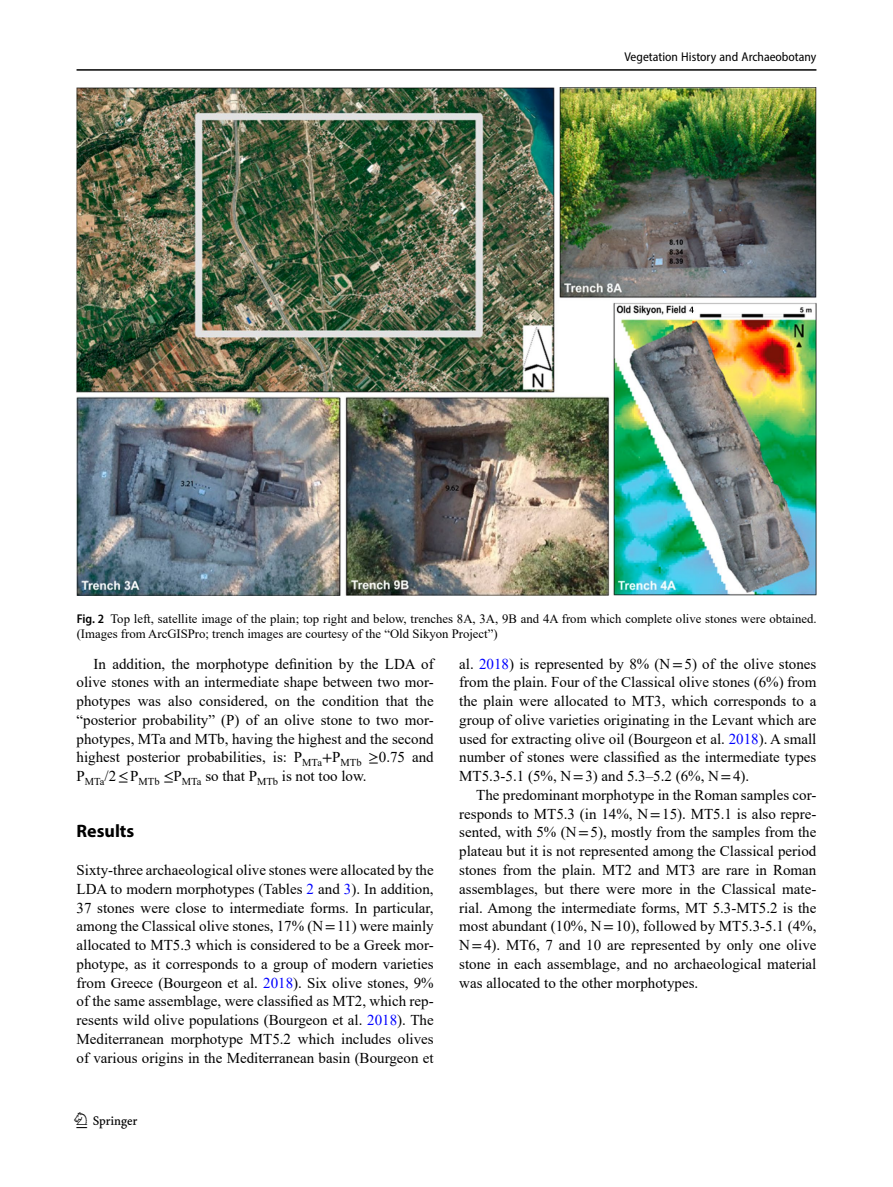
<style>
.page{position:relative;width:893px;height:1187px;background:#fff}
.page>*{position:absolute;margin:0;border:0;box-sizing:border-box;transform-origin:0 0}
.t1{font:22.5px "Springnew";color:#000}
.Head_1{font:700 18px "Myriad Pro";color:#000}
.Body_Text{font:15px/18.8px "Times New Roman";color:#000;text-align:justify}
.Body_Text_Indent{font:15px/18.8px "Times New Roman";color:#000;text-align:justify}
.Figure_Caption{font:12.75px/15px "Times New Roman";color:#000}
.t2{font:semi-condensed 12.75px "Myriad Pro";color:#000}
.s1{font-family:"Myriad Pro";font-weight:600;font-stretch:semi-condensed}
.s2{font-family:"STIX"}
.s3{color:#00f}
</style>
<div class="page">
<hr style="left:77px;top:69px;width:739px;height:2px;background:#000">
<img style="left:77px;top:87px;width:740px;height:508px">
<p class="t2" style="left:624px;top:49px;width:193px">Vegetation History and Archaeobotany</p>
<p class="Figure_Caption" style="left:77px;top:610px;width:741px"><span class="s1">Fig. 2</span> Top left, satellite image of the plain; top right and below, trenches 8A, 3A, 9B and 4A from which complete olive stones were obtained. (Images from ArcGISPro; trench images are courtesy of the “Old Sikyon Project”)</p>
<p class="Body_Text_Indent" style="left:77px;top:653px;width:359px;text-indent:17px">In addition, the morphotype definition by the LDA of olive stones with an intermediate shape between two mor&shy;photypes was also considered, on the condition that the “posterior probability” (P) of an olive stone to two mor&shy;photypes, MTa and MTb, having the highest and the second highest posterior probabilities, is: P<sub>MTa</sub><span class="s2">+</span>P<sub>MTb</sub> <span class="s2">≥</span>0.75 and P<sub>MTa</sub>/2<span class="s2">≤</span>P<sub>MTb</sub> <span class="s2">≤</span>P<sub>MTa</sub> so that P<sub>MTb</sub> is not too low.</p>
<p class="Head_1" style="left:77px;top:819px;width:59px">Results</p>
<p class="Body_Text" style="left:77px;top:860px;width:359px">Sixty-three archaeological olive stones were allocated by the LDA to modern morphotypes (Tables <span class="s3">2</span> and <span class="s3">3</span>). In addition, 37 stones were close to intermediate forms. In particular, among the Classical olive stones, 17% (N<span class="s2">=</span>11) were mainly allocated to MT5.3 which is considered to be a Greek mor&shy;photype, as it corresponds to a group of modern varieties from Greece (Bourgeon et al. <span class="s3">2018</span>). Six olive stones, 9% of the same assemblage, were classified as MT2, which rep&shy;resents wild olive populations (Bourgeon et al. <span class="s3">2018</span>). The Mediterranean morphotype MT5.2 which includes olives of various origins in the Mediterranean basin (Bourgeon et</p>
<h1 class="t1" style="left:77px;top:1107px;width:63px">1 3</h1>
<p class="Body_Text" style="left:459px;top:653px;width:359px">al. <span class="s3">2018</span>) is represented by 8% (N<span class="s2">=</span>5) of the olive stones from the plain. Four of the Classical olive stones (6%) from the plain were allocated to MT3, which corresponds to a group of olive varieties originating in the Levant which are used for extracting olive oil (Bourgeon et al. <span class="s3">2018</span>). A small number of stones were classified as the intermediate types MT5.3-5.1 (5%, N<span class="s2">=</span>3) and 5.3–5.2 (6%, N<span class="s2">=</span>4).</p>
<p class="Body_Text_Indent" style="left:459px;top:785px;width:359px;text-indent:17px">The predominant morphotype in the Roman samples cor&shy;responds to MT5.3 (in 14%, N<span class="s2">=</span>15). MT5.1 is also repre&shy;sented, with 5% (N<span class="s2">=</span>5), mostly from the samples from the plateau but it is not represented among the Classical period stones from the plain. MT2 and MT3 are rare in Roman assemblages, but there were more in the Classical mate&shy;rial. Among the intermediate forms, MT 5.3-MT5.2 is the most abundant (10%, N<span class="s2">=</span>10), followed by MT5.3-5.1 (4%, N<span class="s2">=</span>4). MT6, 7 and 10 are represented by only one olive stone in each assemblage, and no archaeological material was allocated to the other morphotypes.</p>
</div>
